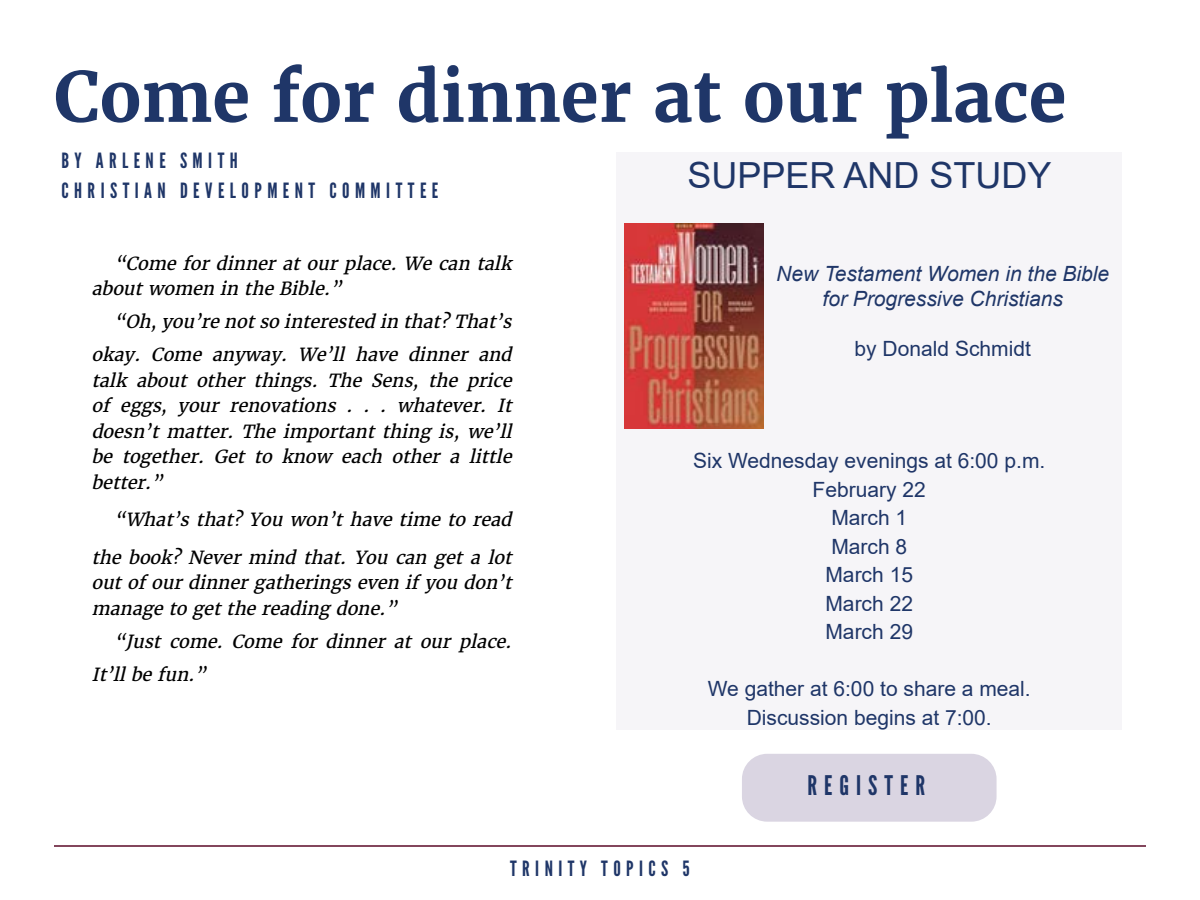
<style>
.page{position:relative;width:1200px;height:900px;background:#fff}
.page>*{position:absolute;margin:0;border:0;box-sizing:border-box;transform-origin:0 0}
.t1{font:700 69px "Merriweather";color:#1f3668}
.t2{font:36px "Arial";color:#1f3668}
.t3{font:27px "League Gothic";letter-spacing:.26em;color:#1f3668}
.t4{font:21px/28.5px "Arial";color:#1f3668;text-align:center}
.t5{font:21px/29.7px "League Gothic";letter-spacing:.26em;color:#1f3668}
.t6{font:italic 21px/25.2px "Arial";color:#1f3668;text-align:center}
.t7{font:italic 18px/25.5px "Merriweather";color:#000}
</style>
<div class="page">
<hr style="left:54px;top:845px;width:1092px;height:2px;background:#5b0a27">
<div style="left:616px;top:153px;width:506px;height:577px;background:#f6f5f8"></div>
<img style="left:624px;top:224px;width:140px;height:205px">
<div style="left:742px;top:754px;width:255px;height:68px;background:#dad5e2;border-radius:25px"></div>
<h1 class="t1" style="left:54px;top:53px;width:1014px">Come for dinner at our place</h1>
<p class="t5" style="left:62px;top:146px;width:378px">BY ARLENE SMITH<br>CHRISTIAN DEVELOPMENT COMMITTEE</p>
<h2 class="t2" style="left:688px;top:150px;width:366px">SUPPER AND STUDY</h2>
<p class="t7" style="left:91px;top:251px;width:427px;text-indent:23px">“Come for dinner at our place. We can talk aboutwomen in the Bible.”</p>
<p class="t7" style="left:91px;top:305px;width:427px;line-height:33px;text-align:right">“Oh,you’re notso interested in that?That’s okay . Come anyway . We’ll have dinner and</p>
<p class="t7" style="left:91px;top:368px;width:427px;text-align:justify">talk about other things. The Sens, the price of eggs, your renovations . . . whatever. It doesn’t matter. The important thing is, we’ll be together. Get to know each other a little better.”</p>
<p class="t7" style="left:91px;top:501px;width:427px;line-height:37.5px;text-align:right">“What’s that? You won’t have time to read the book? Never mind that. You can get a lot</p>
<p class="t7" style="left:91px;top:570px;width:427px">outofourdinnergatheringseven ifyou don’t manage to getthe reading done.”</p>
<p class="t7" style="left:91px;top:625px;width:427px;line-height:33px;text-indent:23px">“Just come. Come for dinner at our place.<br>It’llbe fun.”</p>
<p class="t6" style="left:776px;top:262px;width:335px">New Testament Women in the Bible for Progressive Christians</p>
<p class="t4" style="left:855px;top:334px;width:178px">by Donald Schmidt</p>
<p class="t4" style="left:693px;top:446px;width:354px">Six Wednesday evenings at 6:00 p.m.<br>February 22<br>March 1<br>March 8<br>March 15<br>March 22<br>March 29</p>
<p class="t4" style="left:708px;top:674px;width:324px">We gather at 6:00 to share a meal.<br>Discussion begins at 7:00.</p>
<h3 class="t3" style="left:807px;top:770px;width:119px">REGISTER</h3>
<p class="t5" style="left:510px;top:854px;width:181px">TRINITY TOPICS 5</p>
</div>
